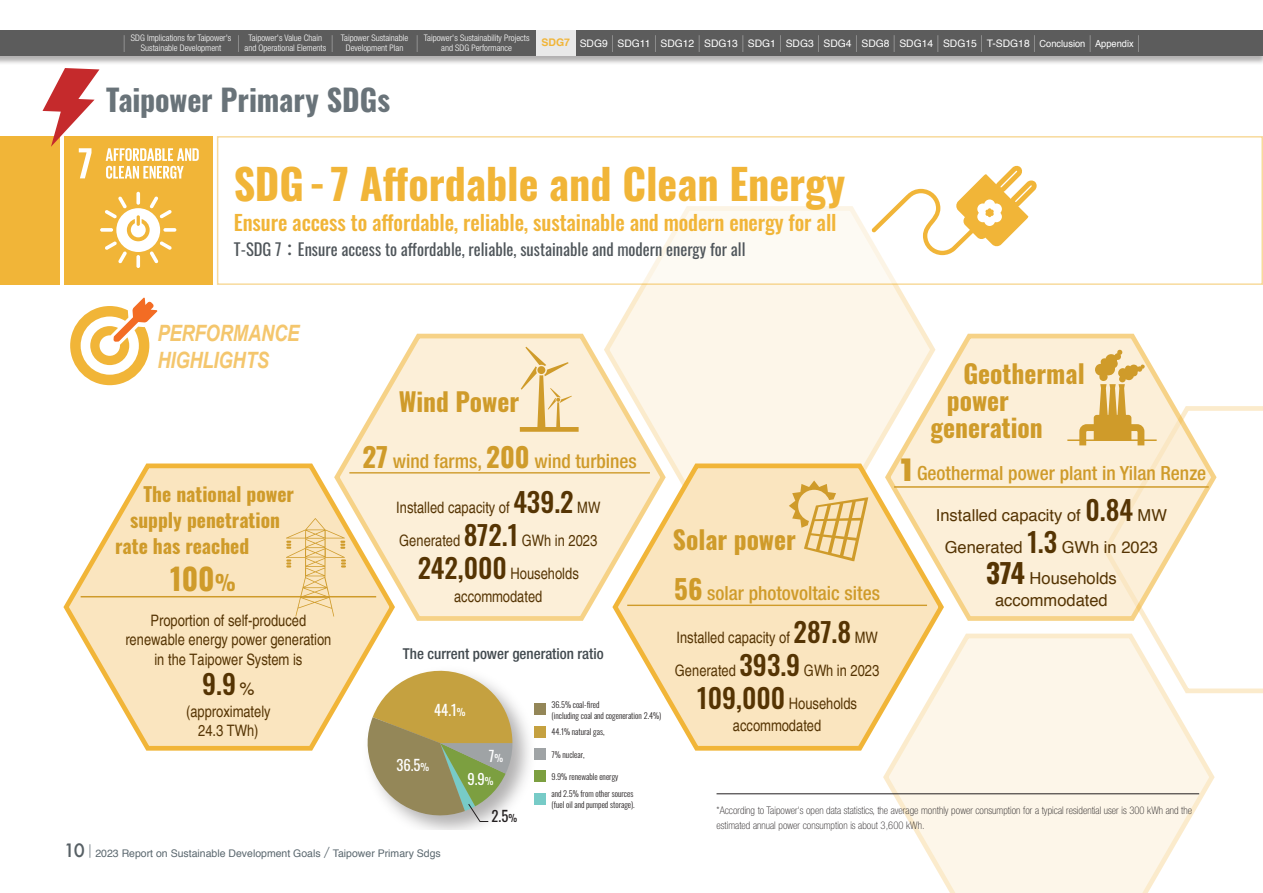
<style>
.page{position:relative;width:1263px;height:893px;background:#fff}
.page>*{position:absolute;margin:0;border:0;box-sizing:border-box;transform-origin:0 0}
.S-左標1{font:700 42px "Oswald";color:#f1b538}
.標-1{font:700 30px "Oswald";letter-spacing:-.005em;color:#697379}
.t1{font:700 30px "Oswald";color:#cf9b2a}
.e_角內文2{font:500 27px "Oswald";color:#553403}
.t2{font:700 25.5px "Oswald";color:#cf9b2a}
.t3{font:italic 700 22.5px/27px "Arial Narrow";letter-spacing:-.01em;color:#f4c66d}
.e上標-2{font:500 21px "Oswald";letter-spacing:-.005em;color:#f1b538}
.t4{font:500 condensed 19.5px "Helvetica Neue LT Pro";color:#cf9b2a}
.t5{font:700 19.5px "Oswald";color:#cf9b2a}
.t6{font:500 19.5px "AR Hei B5";color:#fff;scale:.5 1}
.e上標-3{font:16.5px "Oswald";color:#4f555a}
.e_角內文2-2{font:16.5px/21.6px "Helvetica";color:#553403;text-align:center}
.e_角內文2-3{font:condensed 15.75px/22px "Helvetica";color:#553403;text-align:center}
.E-角標M{font:500 condensed 15px "Helvetica Neue LT Pro";color:#41494e}
.t7{font:14.7px/22.8px "Oswald";color:#fff}
.t8{font:14.7px "Oswald";color:#231f20}
.註{font:100 condensed 10.5px/15px "Helvetica Neue LT Pro";letter-spacing:.005em;color:#231f20}
.t9{font:10.5px "Helvetica";color:#5a676e}
.t10{font:700 10.5px "Helvetica";color:#f1b538}
.t11{font:10.35px "Helvetica";color:#fff}
.t12{font:300 9.75px/13px "AR Yuan B5";color:#231f20}
.t13{font:300 9.75px/17.9px "Futura LT";color:#231f20}
.t14{font:300 condensed 9px/10.5px "Helvetica Neue LT Pro";color:#fff;text-align:center}
.t15{font:300 8.25px/10.5px "Oswald";color:#231f20}
.s1{font-family:"AR Hei B5";font-weight:500;font-size:19.5px}
.s2{font-size:9.75px}
.s3{font-family:"Noto Sans CJ Ktc";font-weight:500}
.s4{font-size:21px}
.s5{font-family:"Futura";font-size:16.5px}
.s6{font-family:"Oswald";font-weight:700;font-stretch:normal;font-size:27px}
.s7{font-family:"Oswald";font-weight:500;font-stretch:normal;font-size:27px}
.s8{font-family:"Futura LT"}
.s9{font-family:"AR Yuan B5"}
.s10{font-family:"Futura";font-weight:500;font-size:18px;color:#576065}
.s11{font-family:"AR Hei B5";font-weight:500;font-size:15.75px}
.s12{font-family:"AR Hei B5";font-weight:500;font-size:12.15px}
.s13{font-family:"Futura LT";font-weight:700;font-stretch:normal;font-size:30px}
.s14{font-family:"Oswald";font-weight:500;font-size:27px}
.s15{font-family:"Oswald";font-weight:700;font-size:27px}
</style>
<div class="page">
<div style="left:0;top:31px;width:1263px;height:34px;background:#231f20;opacity:.35"></div>
<div style="left:0;top:30px;width:1263px;height:25px;background:#5c5c5c"></div>
<div style="left:614px;top:285px;width:311px;height:174px;background:#fdf6e9"></div>
<svg style="left:881px;top:633px;width:334px;height:260px;background:#fcf6ea"></svg>
<svg style="left:63px;top:463px;width:324px;height:288px"></svg>
<svg style="left:333px;top:332px;width:334px;height:290px;background:#fbefd7"></svg>
<svg style="left:610px;top:459px;width:337px;height:294px;background:#fae6c3"></svg>
<svg style="left:1101px;top:406px;width:162px;height:289px"></svg>
<div style="left:0;top:136px;width:60px;height:149px;background:#f1b538"></div>
<svg style="left:883px;top:332px;width:335px;height:290px"></svg>
<hr style="left:81px;top:596px;width:295px;height:1px;background:#cf9b2a">
<hr style="left:349px;top:472px;width:301px;height:1px;background:#cf9b2a">
<hr style="left:627px;top:605px;width:300px;height:1px;background:#cf9b2a">
<svg style="left:286px;top:518px;width:60px;height:99px;background:#f3d9a7"></svg>
<svg style="left:521px;top:347px;width:51px;height:80px;background:#f3dfb8"></svg>
<div style="left:520px;top:427px;width:59px;height:5px;background:#cf9b2a"></div>
<svg style="left:789px;top:480px;width:79px;height:81px;background:#eed196"></svg>
<hr style="left:894px;top:486px;width:315px;height:2px;background:#cf9b2a">
<svg style="left:1076px;top:349px;width:72px;height:103px;background:#ecd19a"></svg>
<hr style="left:1067px;top:439px;width:90px;height:2px;background:#cf9b2a">
<img style="left:357px;top:660px;width:184px;height:170px">
<div style="left:535px;top:704px;width:11px;height:11px;background:#948758"></div>
<div style="left:535px;top:726px;width:11px;height:11px;background:#c5a140"></div>
<div style="left:535px;top:748px;width:11px;height:12px;background:#9fa3a5"></div>
<div style="left:535px;top:771px;width:11px;height:11px;background:#7c9f40"></div>
<div style="left:535px;top:793px;width:11px;height:11px;background:#77cbc7"></div>
<svg style="left:366px;top:661px;width:146px;height:164px"></svg>
<svg style="left:70px;top:298px;width:88px;height:87px"></svg>
<div style="left:547px;top:696px;width:117px;height:126px;background:#fff"></div>
<svg style="left:871px;top:165px;width:166px;height:90px"></svg>
<div style="left:64px;top:136px;width:149px;height:149px;background:#f1b538"></div>
<svg style="left:100px;top:228px;width:13px;height:4px"></svg>
<svg style="left:163px;top:228px;width:13px;height:4px"></svg>
<svg style="left:136px;top:255px;width:4px;height:13px"></svg>
<svg style="left:136px;top:192px;width:4px;height:13px"></svg>
<svg style="left:105px;top:196px;width:67px;height:67px"></svg>
<svg style="left:43px;top:68px;width:56px;height:110px"></svg>
<svg style="left:106px;top:148px;width:93px;height:31px"></svg>
<hr style="left:716px;top:793px;width:483px;height:1px;background:#231f20">
<div style="left:536px;top:30px;width:39px;height:25px;background:#e9e9e9"></div>
<p class="t14" style="left:131px;top:32px;width:102px">SDG Implications for Taipower's<br>Sustainable Development</p>
<p class="t14" style="left:244px;top:32px;width:83px">Taipower's Value Chain and Operational Elements</p>
<p class="t14" style="left:341px;top:32px;width:69px">Taipower Sustainable<br>Development Plan</p>
<p class="t14" style="left:424px;top:32px;width:107px">Taipower's Sustainability Projects and SDG Performance</p>
<p class="t6" style="left:119px;top:33px;width:21px">︱</p>
<p class="t6" style="left:234px;top:33px;width:21px">︱</p>
<p class="t6" style="left:327px;top:33px;width:21px">︱</p>
<p class="t6" style="left:412px;top:33px;width:21px">︱</p>
<p class="t11" style="left:532px;top:35px;width:613px"><span class="s1">︱</span>SDG7<span class="s1">︱</span>SDG9<span class="s1">︱</span>SDG11<span class="s1">︱</span>SDG12<span class="s1">︱</span>SDG13<span class="s1">︱</span>SDG1<span class="s1">︱</span>SDG3<span class="s1">︱</span>SDG4<span class="s1">︱</span>SDG8<span class="s1">︱</span>SDG14<span class="s1">︱</span>SDG15<span class="s1">︱</span>T-SDG18<span class="s1">︱</span><span class="s2">Conclusion</span><span class="s1">︱</span><span class="s2">Appendix</span><span class="s1">︱</span></p>
<p class="t10" style="left:541px;top:34px;width:30px">SDG7</p>
<p class="標-1" style="left:106px;top:73px;width:285px">Taipower Primary SDGs</p>
<p class="S-左標1" style="left:234px;top:147px;width:613px">SDG-7 Affordable and Clean Energy</p>
<p class="e上標-2" style="left:234px;top:203px;width:604px">Ensure access to affordable, reliable, sustainable and modern energy for all</p>
<p class="e上標-3" style="left:234px;top:235px;width:513px">T-SDG 7<span class="s3">：</span>Ensure access to affordable, reliable, sustainable and modern energy for all</p>
<p class="t3" style="left:157px;top:318px;width:144px">PERFORMANCE<br>HIGHLIGHTS</p>
<p class="t2" style="left:399px;top:379px;width:122px">Wind Power</p>
<p class="t2" style="left:963px;top:350px;width:123px">Geothermal</p>
<p class="t2" style="left:947px;top:377px;width:64px">power</p>
<p class="t2" style="left:930px;top:404px;width:114px">generation</p>
<p class="t5" style="left:144px;top:477px;width:152px">The national power</p>
<p class="t5" style="left:130px;top:502px;width:151px">supply penetration</p>
<p class="t5" style="left:115px;top:529px;width:136px">rate has reached</p>
<p class="t1" style="left:170px;top:552px;width:67px">100<span class="s4">%</span></p>
<p class="e_角內文2-3" style="left:150px;top:609px;width:157px">Proportion of self-produced</p>
<p class="e_角內文2-3" style="left:125px;top:628px;width:208px">renewable energy power generation</p>
<p class="e_角內文2-3" style="left:154px;top:648px;width:149px">in the Taipower System is</p>
<p class="e_角內文2" style="left:202px;top:660px;width:54px">9.9 <span class="s5">%</span></p>
<p class="e_角內文2-3" style="left:186px;top:701px;width:86px;line-height:19.5px">(approximately<br>24.3 TWh)</p>
<p class="t4" style="left:362px;top:449px;width:276px"><span class="s6">27</span> wind farms, <span class="s6">200</span> wind turbines</p>
<p class="e_角內文2-3" style="left:396px;top:496px;width:205px">Installed capacity of <span class="s7">439.2</span> MW</p>
<p class="e_角內文2-3" style="left:399px;top:529px;width:200px">Generated <span class="s7">872.1</span> GWh in 2023</p>
<p class="e_角內文2-3" style="left:418px;top:562px;width:163px"><span class="s7">242,000</span> Households accommodated</p>
<p class="E-角標M" style="left:403px;top:645px;width:202px">The current power generation ratio</p>
<p class="t7" style="left:434px;top:697px;width:33px">44.1<span class="s2">%</span></p>
<p class="t7" style="left:396px;top:752px;width:34px">36.5<span class="s2">%</span></p>
<p class="t7" style="left:467px;top:743px;width:37px;text-indent:22px">7<span class="s2">%<br></span>9.9<span class="s2">%</span></p>
<p class="t8" style="left:492px;top:803px;width:27px">2.5<span class="s2">%</span></p>
<p class="t12" style="left:548px;top:695px;width:113px;text-indent:5px">燃煤 <span class="s8">36.5%<br></span>（含燃煤汽電共生 <span class="s8">2.4%</span>）</p>
<p class="t13" style="left:553px;top:723px;width:51px"><span class="s9">燃氣</span> 44.1%</p>
<p class="t12" style="left:553px;top:747px;width:36px">核能 <span class="s8">7%</span></p>
<p class="t13" style="left:553px;top:768px;width:65px"><span class="s9">再生能源</span> 9.9%<span class="s9">其他</span> 2.5%</p>
<p class="t12" style="left:548px;top:801px;width:69px">（燃油及抽蓄）</p>
<p class="t15" style="left:551px;top:699px;width:111px">36.5% coal-fired<br>(including coal and cogeneration 2.4%)</p>
<p class="t15" style="left:551px;top:726px;width:55px">44.1% natural gas,</p>
<p class="t15" style="left:551px;top:748px;width:35px">7% nuclear,</p>
<p class="t15" style="left:551px;top:771px;width:68px">9.9% renewable energy</p>
<p class="t15" style="left:551px;top:788px;width:85px">and 2.5% from other sources (fuel oil and pumped storage).</p>
<p class="t9" style="left:64px;top:845px;width:378px"><span class="s10">10</span><span class="s11">｜</span>2023 Report on Sustainable Development Goals<span class="s12">／</span>Taipower Primary Sdgs</p>
<p class="t2" style="left:673px;top:517px;width:124px">Solar power</p>
<p class="t4" style="left:674px;top:582px;width:207px"><span class="s6">56</span> solar photovoltaic sites</p>
<p class="e_角內文2-3" style="left:676px;top:626px;width:203px">Installed capacity of <span class="s7">287.8</span> MW</p>
<p class="e_角內文2-3" style="left:675px;top:659px;width:206px">Generated <span class="s7">393.9</span> GWh in 2023</p>
<p class="e_角內文2-3" style="left:697px;top:692px;width:161px"><span class="s7">109,000</span> Households accommodated</p>
<p class="t4" style="left:896px;top:462px;width:311px"><span class="s13">1</span>Geothermal power plant in Yilan Renze</p>
<p class="e_角內文2-2" style="left:936px;top:505px;width:233px">Installed capacity of <span class="s14">0.84</span> MW</p>
<p class="e_角內文2-2" style="left:945px;top:537px;width:215px">Generated <span class="s14">1.3</span> GWh in 2023</p>
<p class="e_角內文2-2" style="left:986px;top:568px;width:132px"><span class="s15">374</span> Households accommodated</p>
<p class="註" style="left:716px;top:803px;width:477px">*According to Taipower's open data statistics, the average monthly power consumption for a typical residential user is 300 kWh and the estimated annual power consumption is about 3,600 kWh.</p>
</div>
